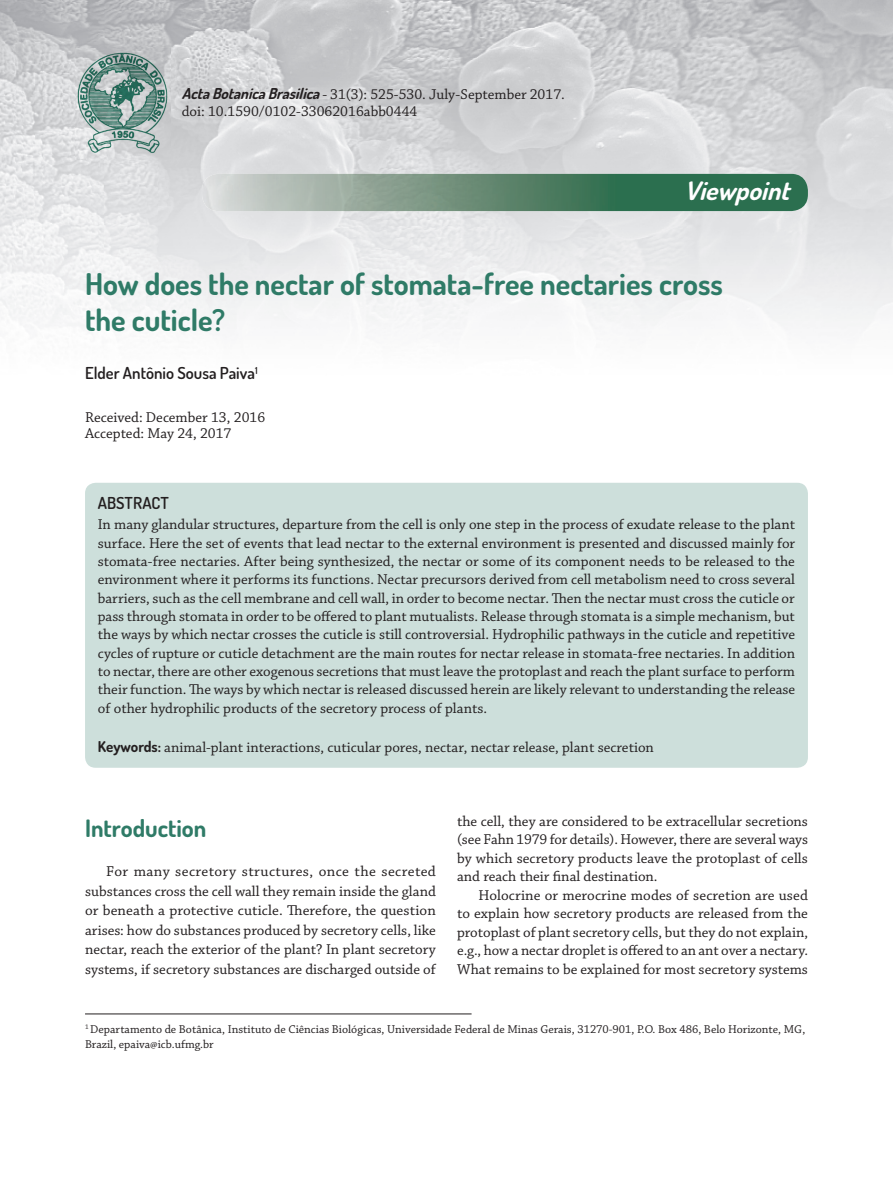
<style>
.page{position:relative;width:893px;height:1191px;background:#fff}
.page>*{position:absolute;margin:0;border:0;box-sizing:border-box;transform-origin:0 0}
.t1{font:700 30px/36.3px "Dosis";color:#2f7b67}
.t2{font:italic 700 25.5px "Dosis";color:#fff}
.t3{font:700 24px "Dosis";color:#2f7b67}
.t4{font:600 16.5px "Dosis";color:#231f20}
.t5{font:15px/18.3px "Chaparral Pro";color:#231f20;text-align:justify}
.t6{font:12px/14.4px "Chaparral Pro";color:#231f20}
.s1{font-family:"Dosis";font-weight:700;font-style:italic}
.s2{font-family:"Dosis";font-weight:700}
</style>
<div class="page">
<img style="left:0;top:0;width:104px;height:328px">
<img style="left:104px;top:0;width:789px;height:47px">
<img style="left:158px;top:47px;width:735px;height:282px">
<img style="left:104px;top:159px;width:54px;height:165px">
<img style="left:75px;top:47px;width:95px;height:112px">
<div style="left:85px;top:483px;width:723px;height:284px;background:#cddfdb;border-radius:11px"></div>
<hr style="left:85px;top:1013px;width:387px;height:1px;background:#231f20">
<img style="left:202px;top:174px;width:606px;height:37px">
<p class="t5" style="left:182px;top:86px;width:385px;line-height:17.2px"><span class="s1">ActaBotanicaBrasilica</span>- 31(3): 525-530. July-September 2017. doi: 10.1590/0102-33062016abb0444</p>
<h2 class="t2" style="left:684px;top:174px;width:115px">Viewpoint</h2>
<h1 class="t1" style="left:85px;top:265px;width:639px">How does the nectar of stomata-free nectaries cross the cuticle?</h1>
<p class="t4" style="left:85px;top:362px;width:174px">Elder Antônio Sousa Paiva<sup>1</sup></p>
<p class="t5" style="left:85px;top:410px;width:182px;line-height:15.3px">Received: December 13, 2016<br>Accepted: May 24, 2017</p>
<p class="t4" style="left:98px;top:492px;width:73px">ABSTRACT</p>
<p class="t5" style="left:98px;top:516px;width:699px">In many glandular structures, departure from the cell is only one step in the process of exudate release to the plant surface. Here the set of events that lead nectar to the external environment is presented and discussed mainly for stomata-free nectaries. After being synthesized, the nectar or some of its component needs to be released to the environment where it performs its functions. Nectar precursors derived from cell metabolism need to cross several barriers, such as the cell membrane and cell wall, in order to become nectar. Then the nectar must cross the cuticle or pass through stomata in order to be offered to plant mutualists. Release through stomata is a simple mechanism, but the ways by which nectar crosses the cuticle is still controversial. Hydrophilic pathways in the cuticle and repetitive cycles of rupture or cuticle detachment are the main routes for nectar release in stomata-free nectaries. In addition to nectar, there are other exogenous secretions that must leave the protoplast and reach the plant surface to perform their function. The ways by which nectar is released discussed herein are likely relevant to understanding the release of other hydrophilic products of the secretory process of plants.</p>
<p class="t5" style="left:98px;top:739px;width:558px"><span class="s2">Keywords:</span> animal-plant interactions, cuticular pores, nectar, nectar release, plant secretion</p>
<h3 class="t3" style="left:85px;top:812px;width:123px">Introduction</h3>
<p class="t5" style="left:85px;top:862px;width:352px;line-height:19.6px;text-indent:21px">For many secretory structures, once the secreted substances cross the cell wall they remain inside the gland or beneath a protective cuticle. Therefore, the question arises: how do substances produced by secretory cells, like nectar, reach the exterior of the plant? In plant secretory systems, if secretory substances are discharged outside of</p>
<p class="t5" style="left:457px;top:812px;width:352px">the cell, they are considered to be extracellular secretions (see Fahn 1979 for details). However, there are several ways by which secretory products leave the protoplast of cells and reach their final destination.</p>
<p class="t5" style="left:457px;top:886px;width:352px;text-indent:21px">Holocrine or merocrine modes of secretion are used to explain how secretory products are released from the protoplast of plant secretory cells, but they do not explain, e.g., how a nectar droplet is offered to an ant over a nectary.<br>What remains to be explained for most secretory systems</p>
<p class="t6" style="left:85px;top:1023px;width:722px"><sup>1</sup> Departamento de Botânica, Instituto de Ciências Biológicas, Universidade Federal de Minas Gerais, 31270-901, P.O. Box 486, Belo Horizonte, MG,<br>Brazil, epaiva@icb.ufmg.br</p>
</div>
